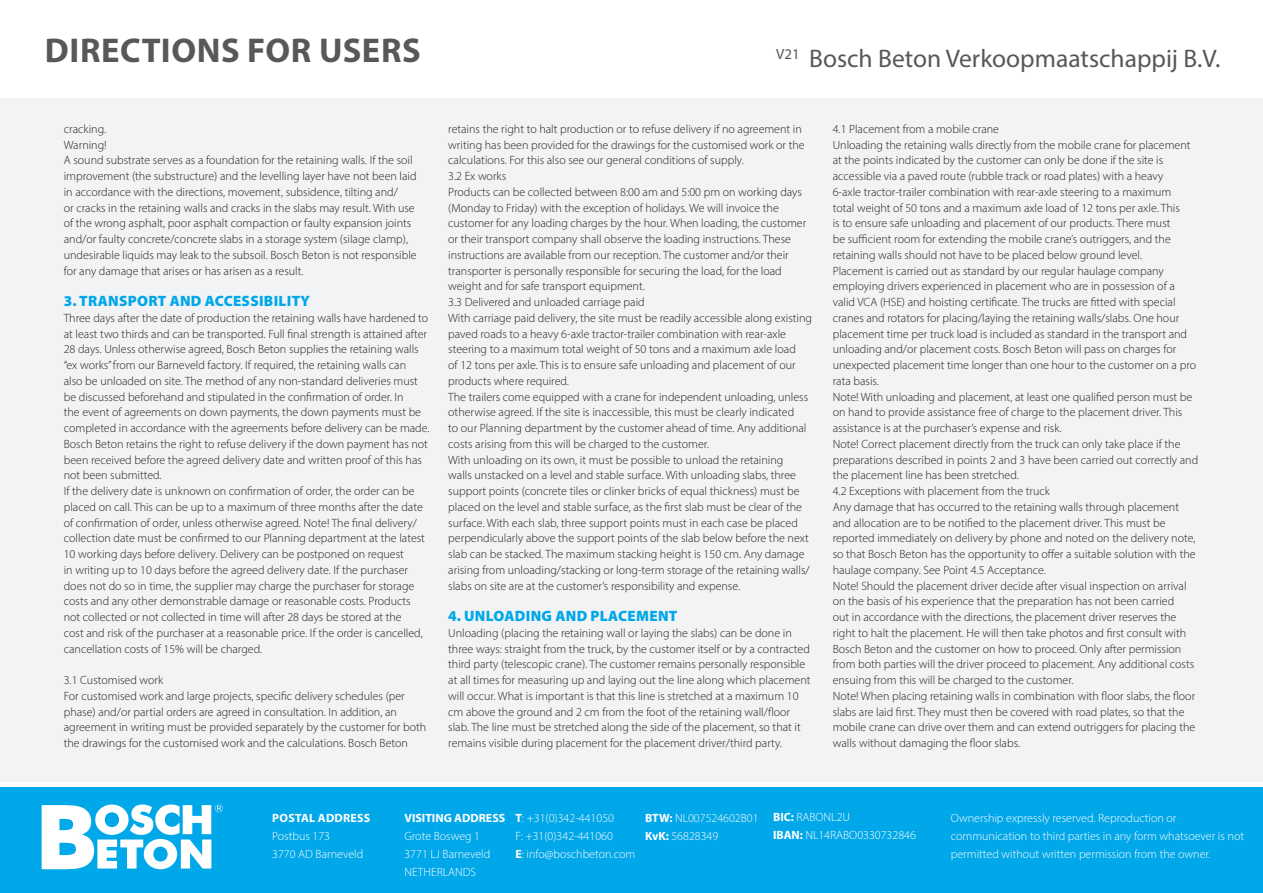
<style>
.page{position:relative;width:1263px;height:893px;background:#fff}
.page>*{position:absolute;margin:0;border:0;box-sizing:border-box;transform-origin:0 0}
.t1{font:700 34.5px "Myriad Pro";letter-spacing:.02em;color:#57585a}
.t2{font:25.5px "Myriad Pro";color:#57585a}
.t3{font:900 15px "Myriad Pro";letter-spacing:.02em;color:#00a7e9}
.t4{font:300 12px/15.8px "Myriad Pro";color:#231f20}
.t5{font:300 12px/18px "Myriad Pro";color:#fff}
.t6{font:700 12px "Myriad Pro";color:#fff}
.t7{font:700 12px "Myriad Pro";letter-spacing:.02em;color:#fff}
.s1{font-weight:700}
</style>
<div class="page">
<div style="left:0;top:787px;width:1263px;height:106px;background:#00a7e9"></div>
<svg style="left:42px;top:804px;width:181px;height:65px"></svg>
<div style="left:0;top:98px;width:1263px;height:684px;background:#f2f3f4"></div>
<p class="t1" style="left:45px;top:28px;width:377px">DIRECTIONS FOR USERS</p>
<p class="t2" style="left:776px;top:43px;width:446px"><sup>V21</sup> Bosch Beton Verkoopmaatschappij B.V.</p>
<p class="t4" style="left:64px;top:121px;width:44px">cracking.</p>
<p class="t4" style="left:64px;top:137px;width:44px">Warning!</p>
<p class="t4" style="left:64px;top:152px;width:354px">A sound substrate serves as a foundation for the retaining walls. If the soil improvement (the substructure) and the levelling layer have not been laid in accordance with the directions, movement, subsidence, tilting and/<br>or cracks in the retaining walls and cracks in the slabs may result. With use of the wrong asphalt, poor asphalt compaction or faulty expansion joints and/or faulty concrete/concrete slabs in a storage system (silage clamp), undesirable liquids may leak to the subsoil. Bosch Beton is not responsible for any damage that arises or has arisen as a result.</p>
<p class="t3" style="left:64px;top:291px;width:248px">3. TRANSPORT AND ACCESSIBILITY</p>
<p class="t4" style="left:64px;top:310px;width:367px">Three days after the date of production the retaining walls have hardened to at least two thirds and can be transported. Full final strength is attained after 28 days. Unless otherwise agreed, Bosch Beton supplies the retaining walls “ex works” from our Barneveld factory. If required, the retaining walls can<br>also be unloaded on site. The method of any non-standard deliveries must be discussed beforehand and stipulated in the confirmation of order. In<br>the event of agreements on down payments, the down payments must be completed in accordance with the agreements before delivery can be made.<br>Bosch Beton retains the right to refuse delivery if the down payment has not been received before the agreed delivery date and written proof of this has not been submitted.</p>
<p class="t4" style="left:64px;top:483px;width:363px">If the delivery date is unknown on confirmation of order, the order can be placed on call. This can be up to a maximum of three months after the date of confirmation of order, unless otherwise agreed. Note! The final delivery/ collection date must be confirmed to our Planning department at the latest 10 working days before delivery. Delivery can be postponed on request<br>in writing up to 10 days before the agreed delivery date. If the purchaser does not do so in time, the supplier may charge the purchaser for storage costs and any other demonstrable damage or reasonable costs. Products not collected or not collected in time will after 28 days be stored at the<br>cost and risk of the purchaser at a reasonable price. If the order is cancelled, cancellation costs of 15% will be charged.</p>
<p class="t4" style="left:64px;top:672px;width:101px">3.1 Customised work</p>
<p class="t4" style="left:64px;top:688px;width:364px">For customised work and large projects, specific delivery schedules (per phase) and/or partial orders are agreed in consultation. In addition, an agreement in writing must be provided separately by the customer for both the drawings for the customised work and the calculations. Bosch Beton</p>
<p class="t4" style="left:448px;top:121px;width:358px">retains the right to halt production or to refuse delivery if no agreement in writing has been provided for the drawings for the customised work or the calculations. For this also see our general conditions of supply.</p>
<p class="t4" style="left:448px;top:168px;width:59px">3.2 Ex works</p>
<p class="t4" style="left:448px;top:184px;width:359px">Products can be collected between 8:00 am and 5:00 pm on working days (Monday to Friday) with the exception of holidays. We will invoice the customer for any loading charges by the hour. When loading, the customer or their transport company shall observe the loading instructions. These instructions are available from our reception. The customer and/or their transporter is personally responsible for securing the load, for the load weight and for safe transport equipment.</p>
<p class="t4" style="left:448px;top:294px;width:198px">3.3 Delivered and unloaded carriage paid</p>
<p class="t4" style="left:448px;top:310px;width:365px">With carriage paid delivery, the site must be readily accessible along existing paved roads to a heavy 6-axle tractor-trailer combination with rear-axle steering to a maximum total weight of 50 tons and a maximum axle load<br>of 12 tons per axle. This is to ensure safe unloading and placement of our products where required.</p>
<p class="t4" style="left:448px;top:389px;width:361px">The trailers come equipped with a crane for independent unloading, unless otherwise agreed. If the site is inaccessible, this must be clearly indicated<br>to our Planning department by the customer ahead of time. Any additional costs arising from this will be charged to the customer.</p>
<p class="t4" style="left:448px;top:452px;width:363px">With unloading on its own, it must be possible to unload the retaining walls unstacked on a level and stable surface. With unloading slabs, three support points (concrete tiles or clinker bricks of equal thickness) must be placed on the level and stable surface, as the first slab must be clear of the surface. With each slab, three support points must in each case be placed perpendicularly above the support points of the slab below before the next slab can be stacked. The maximum stacking height is 150 cm. Any damage arising from unloading/stacking or long-term storage of the retaining walls/ slabs on site are at the customer’s responsibility and expense.</p>
<p class="t3" style="left:448px;top:606px;width:231px">4. UNLOADING AND PLACEMENT</p>
<p class="t4" style="left:448px;top:625px;width:364px">Unloading (placing the retaining wall or laying the slabs) can be done in three ways: straight from the truck, by the customer itself or by a contracted third party (telescopic crane). The customer remains personally responsible at all times for measuring up and laying out the line along which placement will occur. What is important is that this line is stretched at a maximum 10 cm above the ground and 2 cm from the foot of the retaining wall/floor slab. The line must be stretched along the side of the placement, so that it remains visible during placement for the placement driver/third party.</p>
<p class="t4" style="left:833px;top:121px;width:168px">4.1 Placement from a mobile crane</p>
<p class="t4" style="left:833px;top:137px;width:359px">Unloading the retaining walls directly from the mobile crane for placement at the points indicated by the customer can only be done if the site is accessible via a paved route (rubble track or road plates) with a heavy 6-axle tractor-trailer combination with rear-axle steering to a maximum total weight of 50 tons and a maximum axle load of 12 tons per axle. This<br>is to ensure safe unloading and placement of our products. There must<br>be sufficient room for extending the mobile crane’s outriggers, and the retaining walls should not have to be placed below ground level.</p>
<p class="t4" style="left:833px;top:263px;width:365px">Placement is carried out as standard by our regular haulage company employing drivers experienced in placement who are in possession of a valid VCA (HSE) and hoisting certificate. The trucks are fitted with special cranes and rotators for placing/laying the retaining walls/slabs. One hour placement time per truck load is included as standard in the transport and unloading and/or placement costs. Bosch Beton will pass on charges for unexpected placement time longer than one hour to the customer on a pro rata basis.</p>
<p class="t4" style="left:833px;top:389px;width:361px">Note! With unloading and placement, at least one qualified person must be on hand to provide assistance free of charge to the placement driver. This assistance is at the purchaser’s expense and risk.</p>
<p class="t4" style="left:833px;top:436px;width:367px">Note! Correct placement directly from the truck can only take place if the preparations described in points 2 and 3 have been carried out correctly and the placement line has been stretched.</p>
<p class="t4" style="left:833px;top:483px;width:219px">4.2 Exceptions with placement from the truck</p>
<p class="t4" style="left:833px;top:499px;width:364px">Any damage that has occurred to the retaining walls through placement and allocation are to be notified to the placement driver. This must be reported immediately on delivery by phone and noted on the delivery note, so that Bosch Beton has the opportunity to offer a suitable solution with the haulage company. See Point 4.5 Acceptance.</p>
<p class="t4" style="left:833px;top:578px;width:363px">Note! Should the placement driver decide after visual inspection on arrival on the basis of his experience that the preparation has not been carried<br>out in accordance with the directions, the placement driver reserves the right to halt the placement. He will then take photos and first consult with Bosch Beton and the customer on how to proceed. Only after permission from both parties will the driver proceed to placement. Any additional costs ensuing from this will be charged to the customer.</p>
<p class="t4" style="left:833px;top:688px;width:364px">Note! When placing retaining walls in combination with floor slabs, the floor slabs are laid first. They must then be covered with road plates, so that the mobile crane can drive over them and can extend outriggers for placing the walls without damaging the floor slabs.</p>
<p class="t7" style="left:272px;top:810px;width:100px">POSTAL ADDRESS</p>
<p class="t5" style="left:272px;top:827px;width:93px">Postbus 173<br>3770 AD Barneveld</p>
<p class="t6" style="left:404px;top:810px;width:102px">VISITING ADDRESS</p>
<p class="t5" style="left:404px;top:827px;width:87px">Grote Bosweg 1<br>3771 LJ Barneveld<br>NETHERLANDS</p>
<p class="t5" style="left:515px;top:809px;width:121px"><span class="s1">T</span>: +31(0)342-441050<br>F: +31(0)342-441060<br><span class="s1">E</span>: info@boschbeton.com</p>
<p class="t5" style="left:645px;top:809px;width:115px"><span class="s1">BTW:</span> NL007524602B01<br><span class="s1">KvK:</span> 56828349</p>
<p class="t5" style="left:773px;top:808px;width:144px"><span class="s1">BIC:</span> RABONL2U<br><span class="s1">IBAN:</span> NL14RABO0330732846</p>
<p class="t5" style="left:951px;top:809px;width:295px">Ownership expressly reserved. Reproduction or communication to third parties in any form whatsoever is not permitted without written permission from the owner.</p>
</div>
